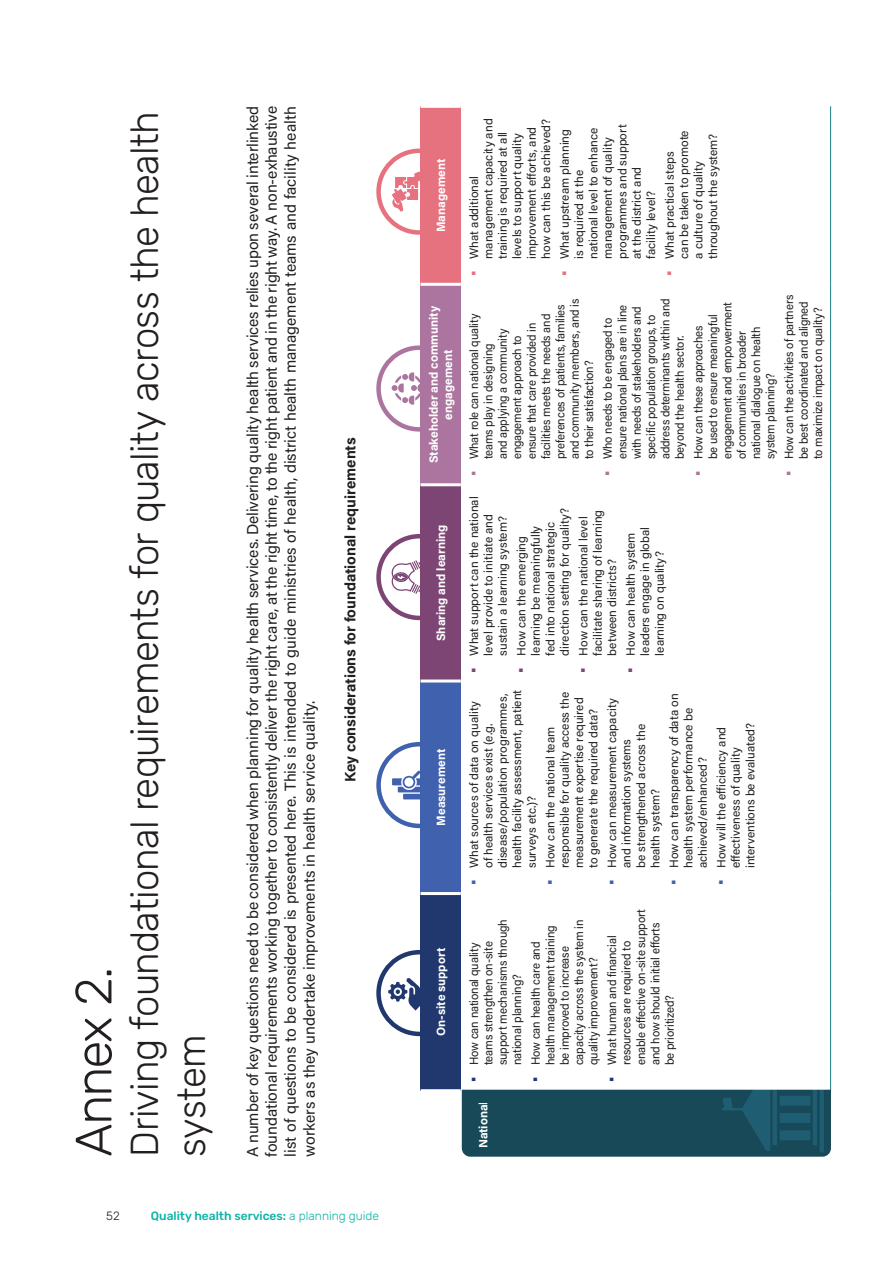
<style>
.page{position:relative;width:893px;height:1263px;background:#fff}
.page>*{position:absolute;margin:0;border:0;box-sizing:border-box;transform-origin:0 0}
.t1{font:300 51px "Rubik";letter-spacing:-.04em;color:#231f20}
.t2{font:300 39px/46.8px "Rubik";letter-spacing:-.02em;color:#231f20}
.t3{font:15.75px/18.9px "Acumin Pro";color:#231f20;text-align:justify}
.t4{font:700 15px "Acumin Pro";color:#231f20}
.t5{font:12px/14.4px "Acumin Pro";letter-spacing:-.005em;color:#231f20}
.t6{font:12px/14.4px "Acumin Pro";letter-spacing:-.005em;color:#231f20;scale:.95 1}
.t7{font:12px/14.4px "Acumin Pro";letter-spacing:-.005em;color:#231f20;scale:.96 1}
.t8{font:700 12px/14.4px "Acumin Pro";color:#fff;text-align:center}
.t9{font:500 12px "Rubik";color:#0ab3a5}
.t10{font:300 12px "Rubik";color:#231f20}
.s1{font-weight:300}
.s2{font-weight:400}
</style>
<div class="page">
<svg style="left:379px;top:952px;width:81px;height:82px"></svg>
<div style="left:376px;top:950px;width:86px;height:86px;border:4px solid #20386d;border-radius:50%"></div>
<svg style="left:388px;top:978px;width:33px;height:32px"></svg>
<svg style="left:379px;top:744px;width:81px;height:82px"></svg>
<div style="left:376px;top:742px;width:86px;height:86px;border:4px solid #4061ad;border-radius:50%"></div>
<svg style="left:379px;top:536px;width:81px;height:82px"></svg>
<div style="left:376px;top:534px;width:86px;height:86px;border:4px solid #7c4574;border-radius:50%"></div>
<svg style="left:379px;top:348px;width:81px;height:81px"></svg>
<div style="left:376px;top:345px;width:86px;height:87px;border:4px solid #ac759f;border-radius:50%"></div>
<svg style="left:379px;top:151px;width:81px;height:81px"></svg>
<div style="left:376px;top:149px;width:86px;height:86px;border:4px solid #e6727f;border-radius:50%"></div>
<svg style="left:392px;top:770px;width:29px;height:29px"></svg>
<svg style="left:392px;top:560px;width:29px;height:34px"></svg>
<svg style="left:392px;top:372px;width:29px;height:33px"></svg>
<svg style="left:392px;top:172px;width:29px;height:40px"></svg>
<div style="left:421px;top:63px;width:410px;height:1094px;background:#fff"></div>
<div style="left:421px;top:893px;width:40px;height:198px;background:#20386d"></div>
<div style="left:421px;top:681px;width:40px;height:212px;background:#4061ad"></div>
<div style="left:421px;top:485px;width:40px;height:196px;background:#7c4574"></div>
<div style="left:421px;top:284px;width:40px;height:201px;background:#ac759f"></div>
<div style="left:421px;top:106px;width:40px;height:178px;background:#e6727f"></div>
<hr style="left:421px;top:1089px;width:40px;height:3px;background:#fff">
<hr style="left:421px;top:892px;width:40px;height:3px;background:#fff">
<hr style="left:421px;top:679px;width:40px;height:3px;background:#fff">
<hr style="left:421px;top:483px;width:40px;height:3px;background:#fff">
<hr style="left:421px;top:283px;width:40px;height:3px;background:#fff">
<hr style="left:421px;top:105px;width:40px;height:3px;background:#fff">
<hr style="left:830px;top:893px;width:1px;height:198px;background:#1c7e83">
<hr style="left:830px;top:681px;width:1px;height:212px;background:#1c7e83">
<hr style="left:830px;top:485px;width:1px;height:196px;background:#1c7e83">
<hr style="left:830px;top:284px;width:1px;height:201px;background:#1c7e83">
<hr style="left:830px;top:106px;width:1px;height:178px;background:#1c7e83">
<svg style="left:462px;top:1090px;width:369px;height:67px;background:#1a4c5c"></svg>
<h1 class="t1" style="left:65px;top:1157px;width:191px;rotate:-90deg">Annex 2.</h1>
<h2 class="t2" style="left:122px;top:1157px;width:1047px;rotate:-90deg">Driving foundational requirements for quality across the health system</h2>
<p class="t3" style="left:242px;top:1157px;width:1052px;rotate:-90deg">A number of key questions need to be considered when planning for quality health services. Delivering quality health services relies upon several interlinked foundational requirements working together to consistently deliver the right care, at the right time, to the right patient and in the right way. A non-exhaustive list of questions to be considered is presented here. This is intended to guide ministries of health, district health management teams and facility health workers as they undertake improvements in health service quality.</p>
<p class="t4" style="left:340px;top:782px;width:346px;rotate:-90deg">Key considerations for foundational requirements</p>
<p class="t10" style="left:106px;top:1209px;width:15px">52</p>
<p class="t9" style="left:151px;top:1209px;width:230px">Quality health services: <span class="s1">a planning guide</span></p>
<p class="t8" style="left:433px;top:232px;width:75px;rotate:-90deg">Management</p>
<p class="t5" style="left:466px;top:259px;width:142px;rotate:-90deg">What additional management capacity and training is required at all levels to support quality improvement efforts, and how can this be achieved?</p>
<p class="t5" style="left:557px;top:259px;width:136px;rotate:-90deg">What upstream planning is required at the<br>national level to enhance management of quality programmes and support at the district and<br>facility level?</p>
<p class="t5" style="left:662px;top:259px;width:130px;rotate:-90deg">What practical steps can be taken to promote a culture of quality throughout the system?</p>
<p class="t8" style="left:426px;top:463px;width:159px;rotate:-90deg">Stakeholder and community engagement</p>
<p class="t8" style="left:433px;top:641px;width:118px;rotate:-90deg">Sharing and learning</p>
<p class="t8" style="left:433px;top:826px;width:78px;rotate:-90deg">Measurement</p>
<p class="t6" style="left:466px;top:459px;width:170px;rotate:-90deg">What role can national quality teams play in designing<br>and applying a community engagement approach to<br>ensure that care provided in facilities meets the needs and preferences of patients, families and community members, and is to their satisfaction?</p>
<p class="t6" style="left:600px;top:459px;width:171px;rotate:-90deg">Who needs to be engaged to ensure national plans are in line with needs of stakeholders and specific population groups, to address determinants within and beyond the health sector.</p>
<p class="t6" style="left:691px;top:459px;width:167px;rotate:-90deg">How can these approaches<br>be used to ensure meaningful engagement and empowerment of communities in broader national dialogue on health system planning?</p>
<p class="t6" style="left:781px;top:459px;width:174px;rotate:-90deg">How can the activities of partners be best coordinated and aligned to maximize impact on quality?</p>
<p class="t5" style="left:466px;top:655px;width:161px;rotate:-90deg">What support can the national level provide to initiate and sustain a learning system?</p>
<p class="t5" style="left:514px;top:656px;width:149px;rotate:-90deg">How can the emerging learning be meaningfully fed into national strategic direction setting for quality?</p>
<p class="t5" style="left:575px;top:656px;width:147px;rotate:-90deg">How can the national level facilitate sharing of learning between districts?</p>
<p class="t5" style="left:623px;top:656px;width:130px;rotate:-90deg">How can health system leaders engage in global learning on quality?</p>
<p class="t5" style="left:466px;top:868px;width:180px;rotate:-90deg">What sources of data on quality of health services exist (e.g. disease/population programmes, health facility assessment, patient surveys etc.)?</p>
<p class="t5" style="left:542px;top:868px;width:177px;rotate:-90deg">How can the national team responsible for quality access the measurement expertise required to generate the required data?</p>
<p class="t5" style="left:604px;top:868px;width:171px;rotate:-90deg">How can measurement capacity and information systems<br>be strengthened across the health system?</p>
<p class="t5" style="left:666px;top:868px;width:176px;rotate:-90deg">How can transparency of data on health system performance be achieved/enhanced?</p>
<p class="t5" style="left:714px;top:868px;width:147px;rotate:-90deg">How will the efficiency and effectiveness of quality interventions be evaluated?</p>
<p class="t8" style="left:433px;top:1036px;width:90px;rotate:-90deg">On-site support</p>
<p class="t7" style="left:466px;top:1065px;width:154px;rotate:-90deg">How can national quality teams strengthen on-site support mechanisms through national planning?</p>
<p class="t7" style="left:528px;top:1065px;width:153px;rotate:-90deg">How can health care and health management training be improved to increase capacity across the system in quality improvement?</p>
<p class="t7" style="left:604px;top:1065px;width:164px;rotate:-90deg">What human and financial resources are required to enable effective on-site support and how should initial efforts be prioritized?</p>
<p class="t8" style="left:476px;top:1148px;width:48px;rotate:-90deg">Nationa<span class="s2">l</span></p>
</div>
